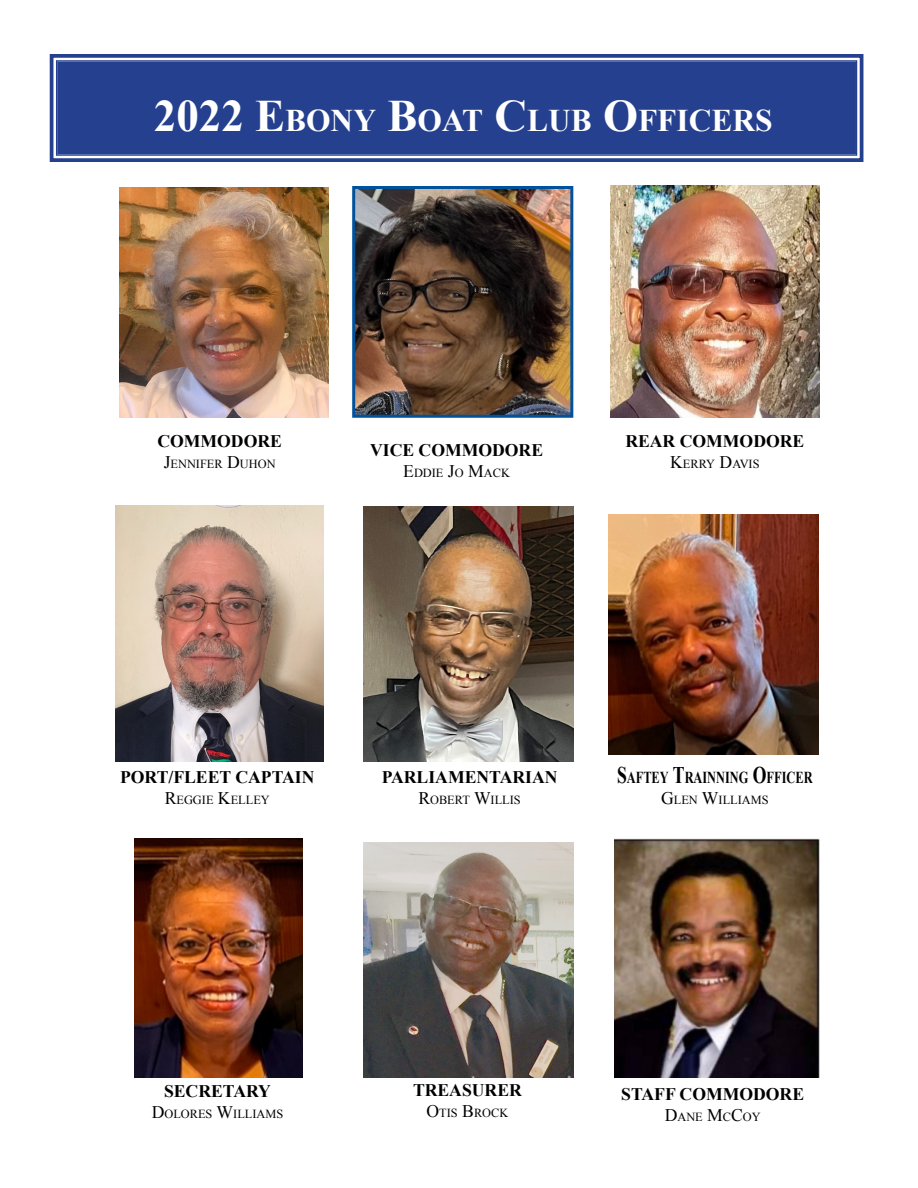
<style>
.page{position:relative;width:918px;height:1188px;background:#fff}
.page>*{position:absolute;margin:0;border:0;box-sizing:border-box;transform-origin:0 0}
.t1{font:700 31.5px "Times New Roman";color:#fff}
.t2{font:700 17.7px "Times New Roman";color:#000}
.t3{font:700 16.65px "Times New Roman";color:#000;scale:.74 1}
.t4{font:12.3px "Times New Roman";color:#000}
.s1{font-size:45px}
.s2{font-size:17.7px}
.s3{font-size:23.85px}
</style>
<div class="page">
<img style="left:135px;top:838px;width:167px;height:240px">
<img style="left:119px;top:187px;width:210px;height:231px">
<img style="left:611px;top:186px;width:209px;height:232px">
<img style="left:364px;top:507px;width:209px;height:255px">
<img style="left:363px;top:842px;width:210px;height:236px">
<img style="left:116px;top:506px;width:208px;height:256px">
<img style="left:615px;top:838px;width:205px;height:240px">
<img style="left:609px;top:514px;width:210px;height:240px">
<div style="left:49px;top:54px;width:815px;height:108px;background:#25408f"></div>
<div style="left:56px;top:60px;width:801px;height:96px;border:1px solid #25408f"></div>
<img style="left:356px;top:190px;width:213px;height:224px">
<div style="left:352px;top:186px;width:221px;height:232px;border:3px solid #00529c"></div>
<h1 class="t1" style="left:154px;top:103px;width:620px"><span class="s1">2022 E</span>BONY <span class="s1">B</span>OAT <span class="s1">C</span>LUB <span class="s1">O</span>FFICERS</h1>
<h2 class="t2" style="left:157px;top:431px;width:126px">COMMODORE</h2>
<p class="t4" style="left:164px;top:457px;width:113px"><span class="s2">J</span>ENNIFER <span class="s2">D</span>UHON</p>
<h2 class="t2" style="left:370px;top:440px;width:175px">VICE COMMODORE</h2>
<p class="t4" style="left:403px;top:466px;width:108px"><span class="s2">E</span>DDIE <span class="s2">J</span>O <span class="s2">M</span>ACK</p>
<h2 class="t2" style="left:625px;top:431px;width:180px">REAR COMMODORE</h2>
<p class="t4" style="left:670px;top:457px;width:91px"><span class="s2">K</span>ERRY <span class="s2">D</span>AVIS</p>
<h2 class="t2" style="left:120px;top:767px;width:196px">PORT/FLEET CAPTAIN</h2>
<p class="t4" style="left:165px;top:793px;width:107px"><span class="s2">R</span>EGGIE <span class="s2">K</span>ELLEY</p>
<h2 class="t2" style="left:382px;top:767px;width:177px">PARLIAMENTARIAN</h2>
<p class="t4" style="left:418px;top:793px;width:104px"><span class="s2">R</span>OBERT <span class="s2">W</span>ILLIS</p>
<h3 class="t3" style="left:617px;top:768px;width:266px"><span class="s3">S</span>AFTEY <span class="s3">T</span>RAINNING <span class="s3">O</span>FFICER</h3>
<p class="t4" style="left:661px;top:793px;width:109px"><span class="s2">G</span>LEN <span class="s2">W</span>ILLIAMS</p>
<h2 class="t2" style="left:164px;top:1081px;width:108px">SECRETARY</h2>
<p class="t4" style="left:152px;top:1107px;width:133px"><span class="s2">D</span>OLORES <span class="s2">W</span>ILLIAMS</p>
<h2 class="t2" style="left:413px;top:1080px;width:110px">TREASURER</h2>
<p class="t4" style="left:427px;top:1106px;width:83px"><span class="s2">O</span>TIS <span class="s2">B</span>ROCK</p>
<h2 class="t2" style="left:621px;top:1084px;width:184px">STAFF COMMODORE</h2>
<p class="t4" style="left:665px;top:1110px;width:98px"><span class="s2">D</span>ANE <span class="s2">M</span>C<span class="s2">C</span>OY</p>
</div>
